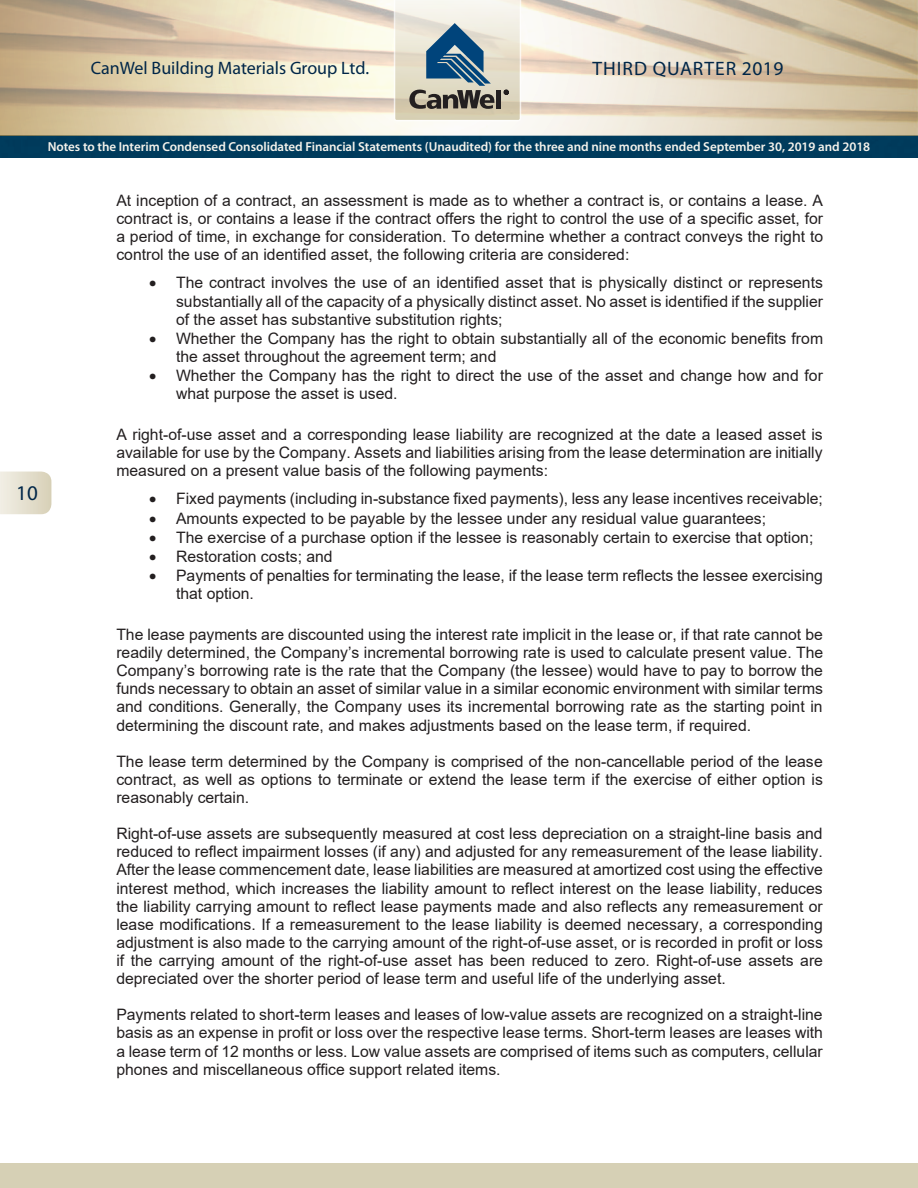
<style>
.page{position:relative;width:918px;height:1188px;background:#fff}
.page>*{position:absolute;margin:0;border:0;box-sizing:border-box;transform-origin:0 0}
.t1{font:21px "Myriad Pro";color:#002648}
.t2{font:19.5px "Myriad Pro";letter-spacing:.05em;color:#002648}
.t3{font:18px "Myriad Pro";color:#002648}
.t4{font:15.75px/18.1px "Arial";color:#231f20;text-align:justify}
.t5{font:600 13.05px "Myriad Pro";letter-spacing:-.005em;color:#f5f3ec}
</style>
<div class="page">
<div style="left:0;top:135px;width:918px;height:22px;background:#003c5d"></div>
<svg style="left:0;top:0;width:918px;height:135px"></svg>
<svg style="left:394px;top:0;width:127px;height:121px"></svg>
<svg style="left:0;top:472px;width:51px;height:42px"></svg>
<p class="t3" style="left:91px;top:57px;width:280px">CanWel Building Materials Group Ltd.</p>
<p class="t2" style="left:593px;top:56px;width:193px">THIRD QUARTER 2019</p>
<p class="t5" style="left:48px;top:139px;width:824px">Notes to the Interim Condensed Consolidated Financial Statements (Unaudited) for the three and nine months ended September 30, 2019 and 2018</p>
<h1 class="t1" style="left:16px;top:480px;width:23px">10</h1>
<p class="t4" style="left:116px;top:191px;width:708px">At inception of a contract, an assessment is made as to whether a contract is, or contains a lease. A contract is, or contains a lease if the contract offers the right to control the use of a specific asset, for a period of time, in exchange for consideration. To determine whether a contract conveys the right to control the use of an identified asset, the following criteria are considered:</p>
<p class="t4" style="left:176px;top:274px;width:649px;text-indent:-27px">• The contract involves the use of an identified asset that is physically distinct or represents substantially all of the capacity of a physically distinct asset. No asset is identified if the supplier of the asset has substantive substitution rights;</p>
<p class="t4" style="left:176px;top:329px;width:649px;text-indent:-27px">• Whether the Company has the right to obtain substantially all of the economic benefits from the asset throughout the agreement term; and</p>
<p class="t4" style="left:176px;top:366px;width:648px;text-indent:-27px">• Whether the Company has the right to direct the use of the asset and change how and for what purpose the asset is used.</p>
<p class="t4" style="left:116px;top:425px;width:708px">A right-of-use asset and a corresponding lease liability are recognized at the date a leased asset is available for use by the Company. Assets and liabilities arising from the lease determination are initially measured on a present value basis of the following payments:</p>
<p class="t4" style="left:149px;top:490px;width:675px">• Fixed payments (including in-substance fixed payments), less any lease incentives receivable;</p>
<p class="t4" style="left:149px;top:509px;width:619px">• Amounts expected to be payable by the lessee under any residual value guarantees;</p>
<p class="t4" style="left:149px;top:528px;width:666px">• The exercise of a purchase option if the lessee is reasonably certain to exercise that option;</p>
<p class="t4" style="left:149px;top:547px;width:185px">• Restoration costs; and</p>
<p class="t4" style="left:176px;top:566px;width:648px;text-indent:-27px">• Payments of penalties for terminating the lease, if the lease term reflects the lessee exercising that option.</p>
<p class="t4" style="left:116px;top:625px;width:708px">The lease payments are discounted using the interest rate implicit in the lease or, if that rate cannot be readily determined, the Company’s incremental borrowing rate is used to calculate present value. The Company’s borrowing rate is the rate that the Company (the lessee) would have to pay to borrow the funds necessary to obtain an asset of similar value in a similar economic environment with similar terms and conditions. Generally, the Company uses its incremental borrowing rate as the starting point in determining the discount rate, and makes adjustments based on the lease term, if required.</p>
<p class="t4" style="left:116px;top:752px;width:708px">The lease term determined by the Company is comprised of the non-cancellable period of the lease contract, as well as options to terminate or extend the lease term if the exercise of either option is reasonably certain.</p>
<p class="t4" style="left:116px;top:824px;width:708px">Right-of-use assets are subsequently measured at cost less depreciation on a straight-line basis and reduced to reflect impairment losses (if any) and adjusted for any remeasurement of the lease liability.<br>After the lease commencement date, lease liabilities are measured at amortized cost using the effective interest method, which increases the liability amount to reflect interest on the lease liability, reduces the liability carrying amount to reflect lease payments made and also reflects any remeasurement or lease modifications. If a remeasurement to the lease liability is deemed necessary, a corresponding adjustment is also made to the carrying amount of the right-of-use asset, or is recorded in profit or loss if the carrying amount of the right-of-use asset has been reduced to zero. Right-of-use assets are depreciated over the shorter period of lease term and useful life of the underlying asset.</p>
<p class="t4" style="left:116px;top:1006px;width:708px">Payments related to short-term leases and leases of low-value assets are recognized on a straight-line basis as an expense in profit or loss over the respective lease terms. Short-term leases are leases with a lease term of 12 months or less. Low value assets are comprised of items such as computers, cellular phones and miscellaneous office support related items.</p>
</div>
